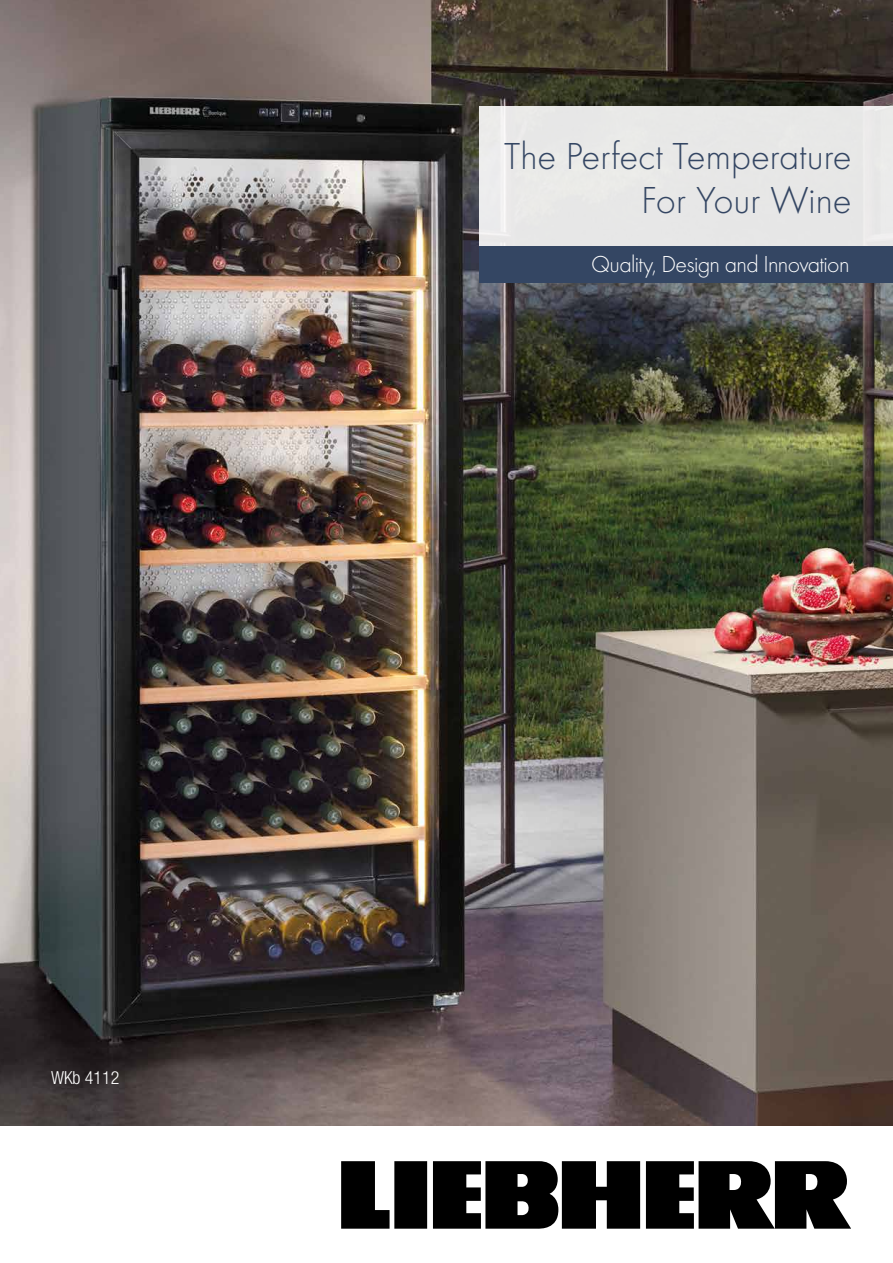
<style>
.page{position:relative;width:893px;height:1263px;background:#fff}
.page>*{position:absolute;margin:0;border:0;box-sizing:border-box;transform-origin:0 0}
.t1{font:300 39px/43.5px "Futura";color:#344663;text-align:right}
.t2{font:300 24px "Futura";letter-spacing:-.03em;color:#fff}
.t3{font:300 condensed 18px "Helvetica Neue LT Std";color:#fff}
</style>
<div class="page">
<img style="left:0;top:0;width:893px;height:1126px">
<div style="left:480px;top:106px;width:413px;height:141px;background:#e7e7e7"></div>
<div style="left:480px;top:247px;width:413px;height:36px;background:#344663"></div>
<svg style="left:341px;top:1161px;width:509px;height:68px"></svg>
<p class="t3" style="left:51px;top:1068px;width:70px">WKb 4112</p>
<p class="t1" style="left:504px;top:135px;width:349px">The Perfect Temperature<br>For Your Wine</p>
<p class="t2" style="left:591px;top:250px;width:260px">Quality, Design and Innovation</p>
</div>
